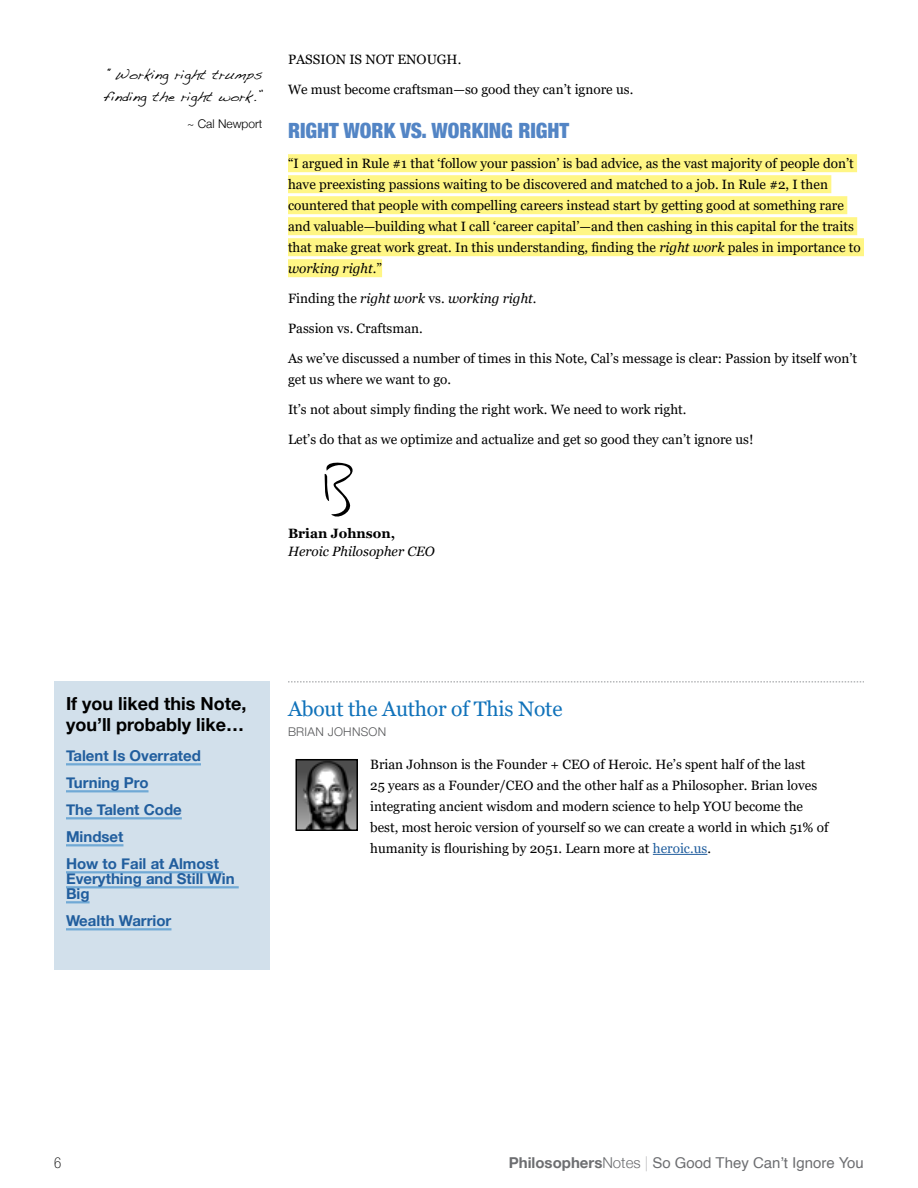
<style>
.page{position:relative;width:918px;height:1188px;background:#fff}
.page>*{position:absolute;margin:0;border:0;box-sizing:border-box;transform-origin:0 0}
.t1{font:900 condensed 21px "Helvetica Neue";color:#5385c5}
.t2{font:21px "Georgia";letter-spacing:-.01em;color:#1072ba}
.t3{font:700 18px/21.6px "Helvetica Neue";color:#000}
.t4{font:700 15px/27px "Helvetica Neue";color:#215e9e}
.t5{font:15px "Helvetica";color:#6d6e71}
.t6{font:100 condensed 15px "Helvetica Neue";color:#000}
.t7{font:13.5px/21px "Georgia";color:#000}
.t8{font:italic 13.5px "Georgia";color:#000}
.t9{font:700 13.5px "Georgia";color:#000}
.t10{font:12px/22.5px "Dakota";color:#000;text-align:center}
.t11{font:300 12px "Helvetica Neue";letter-spacing:.025em;color:#58595b}
.t12{font:300 12px "Helvetica Neue";color:#000}
.s1{font-style:italic}
.s2{font-style:normal}
.s3{color:#215e9e}
.s4{font-family:"Helvetica Neue";font-weight:700}
.s5{font-family:"Helvetica Neue";font-weight:300}
.s6{font-family:"Helvetica Neue";font-weight:200}
</style>
<div class="page">
<div style="left:288px;top:154px;width:569px;height:18px;background:#fff685"></div>
<div style="left:288px;top:175px;width:543px;height:18px;background:#fff685"></div>
<div style="left:288px;top:196px;width:559px;height:18px;background:#fff685"></div>
<div style="left:288px;top:217px;width:569px;height:18px;background:#fff685"></div>
<div style="left:288px;top:238px;width:576px;height:18px;background:#fff685"></div>
<div style="left:288px;top:259px;width:94px;height:18px;background:#fff685"></div>
<div style="left:54px;top:682px;width:216px;height:288px;background:#d2e0eb"></div>
<hr style="left:66px;top:763px;width:135px;height:2px;background:#70a9d5">
<hr style="left:66px;top:790px;width:83px;height:2px;background:#70a9d5">
<hr style="left:66px;top:817px;width:116px;height:2px;background:#70a9d5">
<hr style="left:66px;top:844px;width:57px;height:2px;background:#70a9d5">
<hr style="left:66px;top:871px;width:157px;height:2px;background:#70a9d5">
<hr style="left:66px;top:886px;width:173px;height:2px;background:#70a9d5">
<hr style="left:66px;top:901px;width:24px;height:2px;background:#70a9d5">
<hr style="left:66px;top:928px;width:105px;height:2px;background:#70a9d5">
<svg style="left:288px;top:682px;width:576px;height:1px"></svg>
<img style="left:299px;top:762px;width:56px;height:66px">
<div style="left:296px;top:759px;width:62px;height:72px;border:2px solid #000"></div>
<hr style="left:653px;top:854px;width:54px;height:1px;background:#215e9e">
<svg style="left:324px;top:462px;width:29px;height:55px"></svg>
<p class="t10" style="left:104px;top:65px;width:160px">“Working right trumps finding the right work.”</p>
<p class="t12" style="left:187px;top:114px;width:77px">~ Cal Newport</p>
<p class="t7" style="left:288px;top:49px;width:175px">PASSION IS NOT ENOUGH.</p>
<p class="t7" style="left:288px;top:79px;width:347px">We must become craftsman—so good they can’t ignore us.</p>
<h1 class="t1" style="left:288px;top:113px;width:283px">RIGHT WORK VS. WORKING RIGHT</h1>
<p class="t7" style="left:288px;top:153px;width:574px">“I argued in Rule #1 that ‘follow your passion’ is bad advice, as the vast majority of people don’t have preexisting passions waiting to be discovered and matched to a job. In Rule #2, I then countered that people with compelling careers instead start by getting good at something rare and valuable—building what I call ‘career capital’—and then cashing in this capital for the traits that make great work great. In this understanding, finding the <span class="s1">right work</span> pales in importance to <span class="s1">working right</span>.”</p>
<p class="t8" style="left:288px;top:290px;width:250px"><span class="s2">Finding the</span> right work <span class="s2">vs.</span> working right<span class="s2">.</span></p>
<p class="t7" style="left:288px;top:318px;width:136px">Passion vs. Craftsman.</p>
<p class="t7" style="left:288px;top:348px;width:571px">As we’ve discussed a number of times in this Note, Cal’s message is clear: Passion by itself won’t get us where we want to go.</p>
<p class="t7" style="left:288px;top:399px;width:400px">It’s not about simply finding the right work. We need to work right.</p>
<p class="t7" style="left:288px;top:429px;width:467px">Let’s do that as we optimize and actualize and get so good they can’t ignore us!</p>
<p class="t9" style="left:288px;top:524px;width:109px">Brian Johnson,</p>
<p class="t8" style="left:288px;top:542px;width:148px">Heroic Philosopher CEO</p>
<h2 class="t3" style="left:66px;top:693px;width:182px">If you liked this Note, you’ll probably like…</h2>
<p class="t4" style="left:66px;top:743px;width:154px">Talent Is Overrated<br>Turning Pro<br>The Talent Code<br>Mindset<br>How to Fail at Almost</p>
<p class="t4" style="left:66px;top:872px;width:170px;line-height:15px">Everything and Still Win<br>Big</p>
<p class="t4" style="left:66px;top:908px;width:107px">Wealth Warrior</p>
<h1 class="t2" style="left:288px;top:696px;width:276px">About the Author of This Note</h1>
<p class="t11" style="left:288px;top:723px;width:100px">BRIAN JOHNSON</p>
<p class="t7" style="left:370px;top:754px;width:460px">Brian Johnson is the Founder + CEO of Heroic. He’s spent half of the last<br>25 years as a Founder/CEO and the other half as a Philosopher. Brian loves integrating ancient wisdom and modern science to help YOU become the best, most heroic version of yourself so we can create a world in which 51% of humanity is flourishing by 2051. Learn more at <span class="s3">heroic.us</span>.</p>
<p class="t6" style="left:54px;top:1154px;width:9px">6</p>
<p class="t5" style="left:509px;top:1151px;width:357px"><span class="s4">Philosophers</span><span class="s5">Notes</span> <span class="s6">|</span> So Good They Can’t Ignore You</p>
</div>
